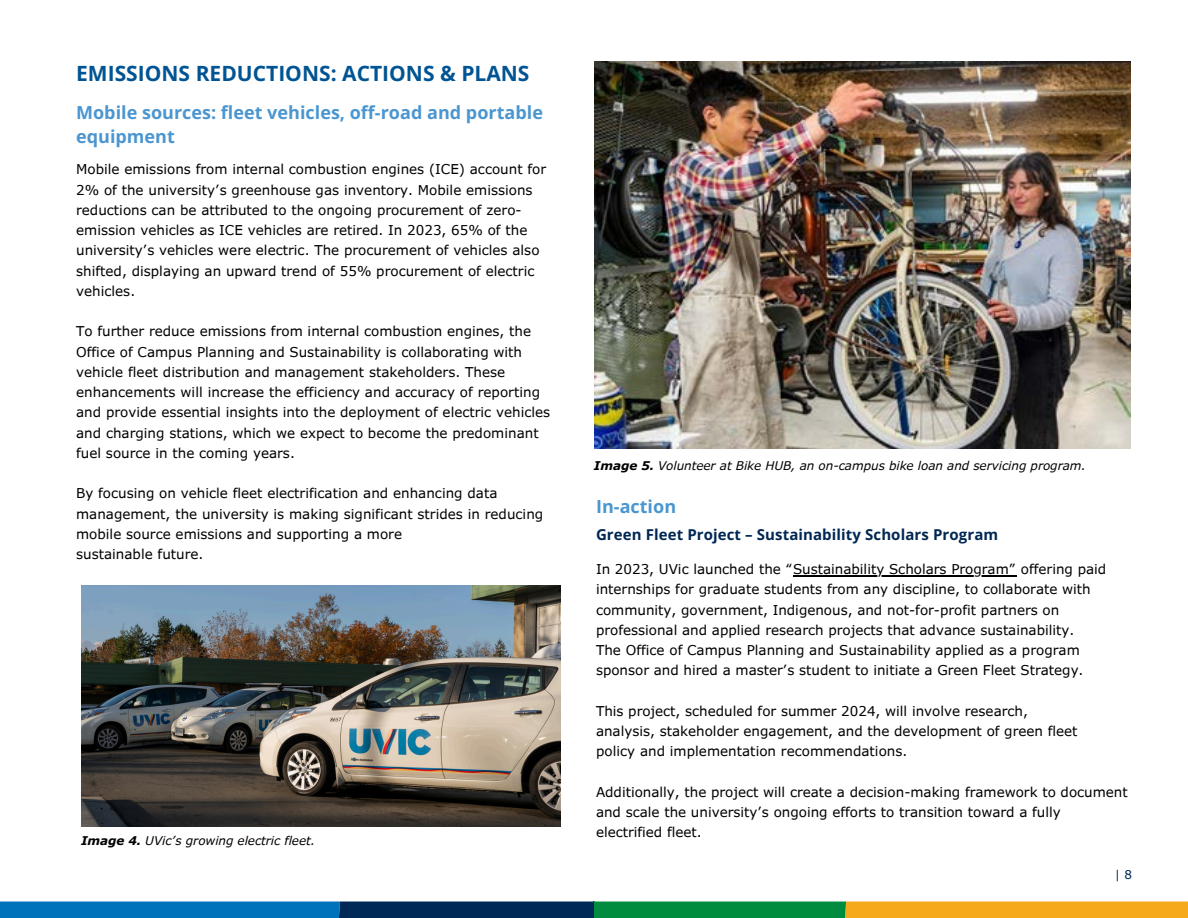
<style>
.page{position:relative;width:1188px;height:918px;background:#fff}
.page>*{position:absolute;margin:0;border:0;box-sizing:border-box;transform-origin:0 0}
.t1{font:700 21px "Open Sans";color:#005493}
.t2{font:700 18px/24.8px "Open Sans";color:#4a96d1}
.t3{font:700 15px "Open Sans";letter-spacing:.005em;color:#002754}
.t4{font:13.5px/20.2px "Verdana Pro";color:#000}
.t5{font:italic 12px "Verdana Pro";letter-spacing:-.005em;color:#000}
.t6{font:12px "Verdana Pro";color:#002754}
.s1{font-weight:700}
</style>
<div class="page">
<img style="left:594px;top:62px;width:537px;height:387px">
<svg style="left:0;top:902px;width:1188px;height:16px"></svg>
<img style="left:81px;top:586px;width:479px;height:240px">
<hr style="left:793px;top:575px;width:223px;height:1px;background:#000">
<h4 class="t1" style="left:76px;top:59px;width:455px">EMISSIONS REDUCTIONS: ACTIONS &amp; PLANS</h4>
<h4 class="t2" style="left:76px;top:99px;width:468px">Mobile sources: fleet vehicles, off-road and portable equipment</h4>
<h4 class="t4" style="left:76px;top:159px;width:472px">Mobile emissions from internal combustion engines (ICE) account for 2% of the university’s greenhouse gas inventory. Mobile emissions reductions can be attributed to the ongoing procurement of zero&shy;emission vehicles as ICE vehicles are retired. In 2023, 65% of the university’s vehicles were electric. The procurement of vehicles also shifted, displaying an upward trend of 55% procurement of electric vehicles.</h4>
<p class="t4" style="left:76px;top:321px;width:476px">To further reduce emissions from internal combustion engines, the Office of Campus Planning and Sustainability is collaborating with vehicle fleet distribution and management stakeholders. These enhancements will increase the efficiency and accuracy of reporting and provide essential insights into the deployment of electric vehicles</p>
<p class="t4" style="left:76px;top:422px;width:464px">and charging stations, which we expect to become the predominant fuel source in the coming years.</p>
<p class="t4" style="left:76px;top:483px;width:469px">By focusing on vehicle fleet electrification and enhancing data management, the university is making significant strides in reducing mobile source emissions and supporting a more<br>sustainable future.</p>
<h4 class="t5" style="left:81px;top:833px;width:236px"><span class="s1">Image 4.</span> UVic’s growing electric fleet.</h4>
<p class="t5" style="left:594px;top:458px;width:493px"><span class="s1">Image 5.</span> Volunteer at Bike HUB, an on-campus bike loan and servicing program.</p>
<h4 class="t2" style="left:596px;top:494px;width:82px">In-action</h4>
<h4 class="t3" style="left:596px;top:524px;width:404px">Green Fleet Project – Sustainability Scholars Program</h4>
<p class="t4" style="left:596px;top:559px;width:512px">In 2023, UVic launched the “Sustainability Scholars Program” offering paid</p>
<p class="t4" style="left:596px;top:579px;width:496px">internships for graduate students from any discipline, to collaborate with community, government, Indigenous, and not-for-profit partners on professional and applied research projects that advance sustainability.<br>The Office of Campus Planning and Sustainability applied as a program sponsor and hired a master’s student to initiate a Green Fleet Strategy.</p>
<h2 class="t4" style="left:596px;top:700px;width:483px">This project, scheduled for summer 2024, will involve research, analysis, stakeholder engagement, and the development of green fleet policy and implementation recommendations.</h2>
<h3 class="t4" style="left:596px;top:781px;width:533px">Additionally, the project will create a decision-making framework to document and scale the university’s ongoing efforts to transition toward a fully electrified fleet.</h3>
<p class="t6" style="left:1115px;top:867px;width:19px">| 8</p>
</div>
